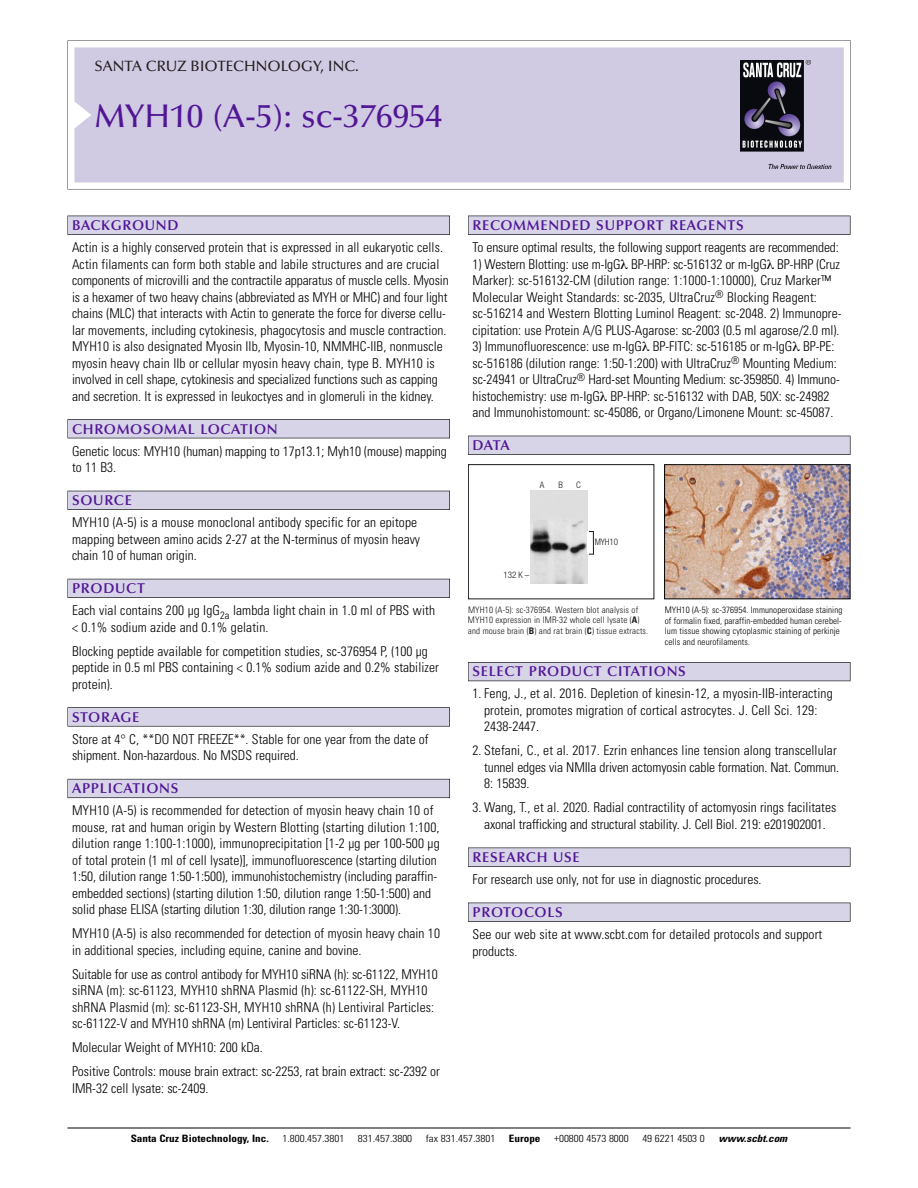
<style>
.page{position:relative;width:918px;height:1188px;background:#fff}
.page>*{position:absolute;margin:0;border:0;box-sizing:border-box;transform-origin:0 0}
.t1{font:500 33px "Optima";color:#511695}
.t2{font:500 15px "Optima";color:#231f20}
.t3{font:600 14.25px "Optima";letter-spacing:.05em;color:#511695}
.t4{font:300 condensed 13.5px/16.5px "Univers";color:#000}
.t5{font:300 condensed 10.2px "Univers";color:#000;scale:1.1 1}
.t6{font:700 condensed 10.2px "Univers";color:#000;scale:1.1 1}
.t7{font:italic 700 condensed 10.2px "Univers";color:#000;scale:1.1 1}
.t8{font:300 condensed 9px/10.5px "Univers";letter-spacing:.01em;color:#000}
.t9{font:300 condensed 9px/10.5px "Univers";letter-spacing:.015em;color:#191919}
.t10{font:300 condensed 9px "Helvetica Neue";color:#191919}
.s1{font-weight:700}
</style>
<div class="page">
<svg style="left:74px;top:41px;width:777px;height:148px"></svg>
<div style="left:74px;top:47px;width:770px;height:135px;background:#d1cae3"></div>
<img style="left:741px;top:60px;width:90px;height:108px">
<div style="left:68px;top:216px;width:382px;height:19px;background:#535256"></div>
<div style="left:68px;top:216px;width:381px;height:18px;background:#d7d4e8"></div>
<div style="left:68px;top:419px;width:382px;height:19px;background:#515155"></div>
<div style="left:68px;top:420px;width:381px;height:18px;background:#d7d4e8"></div>
<div style="left:68px;top:491px;width:382px;height:19px;background:#515057"></div>
<div style="left:68px;top:491px;width:381px;height:18px;background:#d7d4e8"></div>
<div style="left:68px;top:579px;width:382px;height:19px;background:#535259"></div>
<div style="left:68px;top:579px;width:381px;height:18px;background:#d7d4e8"></div>
<svg style="left:68px;top:707px;width:382px;height:20px"></svg>
<div style="left:68px;top:708px;width:381px;height:18px;background:#d7d4e8"></div>
<div style="left:68px;top:779px;width:382px;height:19px;background:#64626c"></div>
<div style="left:68px;top:779px;width:381px;height:18px;background:#d7d4e8"></div>
<div style="left:468px;top:216px;width:382px;height:19px;background:#535256"></div>
<div style="left:468px;top:216px;width:382px;height:18px;background:#d7d4e8"></div>
<div style="left:468px;top:436px;width:382px;height:19px;background:#525156"></div>
<div style="left:468px;top:436px;width:382px;height:18px;background:#d7d4e8"></div>
<div style="left:468px;top:662px;width:382px;height:19px;background:#55545b"></div>
<div style="left:468px;top:663px;width:382px;height:18px;background:#d7d4e8"></div>
<div style="left:468px;top:848px;width:382px;height:19px;background:#545457"></div>
<div style="left:468px;top:848px;width:382px;height:18px;background:#d7d4e8"></div>
<div style="left:468px;top:903px;width:382px;height:19px;background:#535256"></div>
<div style="left:468px;top:903px;width:382px;height:18px;background:#d7d4e8"></div>
<hr style="left:68px;top:1128px;width:782px;height:1px;background:#000">
<div style="left:468px;top:464px;width:186px;height:135px;border:1px solid #191919"></div>
<img style="left:530px;top:491px;width:57px;height:92px">
<div style="left:589px;top:531px;width:5px;height:23px;border:1px solid #191919"></div>
<img style="left:666px;top:466px;width:182px;height:131px">
<div style="left:664px;top:464px;width:186px;height:135px;border:1px solid #000"></div>
<p class="t2" style="left:94px;top:60px;width:266px">SANTA CRUZ BIOTECHNOLOGY, INC.</p>
<p class="t1" style="left:94px;top:102px;width:349px">MYH10 (A-5): sc-376954</p>
<p class="t3" style="left:72px;top:219px;width:108px">BACKGROUND</p>
<p class="t4" style="left:72px;top:240px;width:378px">Actin is a highly conserved protein that is expressed in all eukaryotic cells.<br>Actin filaments can form both stable and labile structures and are crucial components of microvilli and the contractile apparatus of muscle cells. Myosin is a hexamer of two heavy chains (abbreviated as MYH or MHC) and four light chains (MLC) that interacts with Actin to generate the force for diverse cellu&shy;lar movements, including cytokinesis, phagocytosis and muscle contraction.<br>MYH10 is also designated Myosin IIb, Myosin-10, NMMHC-IIB, nonmuscle myosin heavy chain IIb or cellular myosin heavy chain, type B. MYH10 is involved in cell shape, cytokinesis and specialized functions such as capping and secretion. It is expressed in leukoctyes and in glomeruli in the kidney.</p>
<p class="t3" style="left:72px;top:423px;width:207px">CHROMOSOMAL LOCATION</p>
<p class="t4" style="left:72px;top:444px;width:376px">Genetic locus: MYH10 (human) mapping to 17p13.1; Myh10 (mouse) mapping to 11 B3.</p>
<p class="t3" style="left:72px;top:494px;width:61px">SOURCE</p>
<p class="t4" style="left:72px;top:516px;width:350px">MYH10 (A-5) is a mouse monoclonal antibody specific for an epitope mapping between amino acids 2-27 at the N-terminus of myosin heavy chain 10 of human origin.</p>
<p class="t3" style="left:72px;top:582px;width:74px">PRODUCT</p>
<p class="t4" style="left:72px;top:604px;width:365px">Each vial contains 200 µg IgG<sub>2a</sub> lambda light chain in 1.0 ml of PBS with &lt; 0.1% sodium azide and 0.1% gelatin.</p>
<p class="t4" style="left:72px;top:644px;width:368px">Blocking peptide available for competition studies, sc-376954 P, (100 µg peptide in 0.5 ml PBS containing &lt; 0.1% sodium azide and 0.2% stabilizer protein).</p>
<p class="t3" style="left:72px;top:711px;width:69px">STORAGE</p>
<p class="t4" style="left:72px;top:732px;width:358px">Store at 4° C, **DO NOT FREEZE**. Stable for one year from the date of shipment. Non-hazardous. No MSDS required.</p>
<p class="t3" style="left:72px;top:783px;width:108px">APPLICATIONS</p>
<p class="t4" style="left:72px;top:804px;width:369px">MYH10 (A-5) is recommended for detection of myosin heavy chain 10 of mouse, rat and human origin by Western Blotting (starting dilution 1:100, dilution range 1:100-1:1000), immunoprecipitation [1-2 µg per 100-500 µg of total protein (1 ml of cell lysate)], immunofluorescence (starting dilution 1:50, dilution range 1:50-1:500), immunohistochemistry (including paraffin&shy;embedded sections) (starting dilution 1:50, dilution range 1:50-1:500) and solid phase ELISA (starting dilution 1:30, dilution range 1:30-1:3000).</p>
<p class="t4" style="left:72px;top:927px;width:369px">MYH10 (A-5) is also recommended for detection of myosin heavy chain 10 in additional species, including equine, canine and bovine.</p>
<p class="t4" style="left:72px;top:967px;width:367px">Suitable for use as control antibody for MYH10 siRNA (h): sc-61122, MYH10 siRNA (m): sc-61123, MYH10 shRNA Plasmid (h): sc-61122-SH, MYH10 shRNA Plasmid (m): sc-61123-SH, MYH10 shRNA (h) Lentiviral Particles: sc-61122-V and MYH10 shRNA (m) Lentiviral Particles: sc-61123-V.</p>
<p class="t4" style="left:72px;top:1041px;width:192px">Molecular Weight of MYH10: 200 kDa.</p>
<p class="t4" style="left:72px;top:1065px;width:370px">Positive Controls: mouse brain extract: sc-2253, rat brain extract: sc-2392 or<br>IMR-32 cell lysate: sc-2409.</p>
<p class="t3" style="left:473px;top:219px;width:273px">RECOMMENDED SUPPORT REAGENTS</p>
<p class="t4" style="left:473px;top:240px;width:368px">To ensure optimal results, the following support reagents are recommended:</p>
<p class="t4" style="left:473px;top:257px;width:371px">1) Western Blotting: use m-IgG● BP-HRP: sc-516132 or m-IgG● BP-HRP (Cruz Marker): sc-516132-CM (dilution range: 1:1000-1:10000), Cruz Marker™ Molecular Weight Standards: sc-2035, UltraCruz<sup>®</sup> Blocking Reagent: sc-516214 and Western Blotting Luminol Reagent: sc-2048. 2) Immunopre&shy;cipitation: use Protein A/G PLUS-Agarose: sc-2003 (0.5 ml agarose/2.0 ml).</p>
<p class="t4" style="left:473px;top:339px;width:369px">3) Immunofluorescence: use m-IgG● BP-FITC: sc-516185 or m-IgG● BP-PE: sc-516186 (dilution range: 1:50-1:200) with UltraCruz<sup>®</sup> Mounting Medium: sc-24941 or UltraCruz<sup>®</sup> Hard-set Mounting Medium: sc-359850. 4) Immuno&shy;histochemistry: use m-IgG● BP-HRP: sc-516132 with DAB, 50X: sc-24982 and Immunohistomount: sc-45086, or Organo/Limonene Mount: sc-45087.</p>
<p class="t3" style="left:473px;top:439px;width:39px">DATA</p>
<p class="t10" style="left:540px;top:481px;width:6px">A</p>
<p class="t10" style="left:559px;top:481px;width:6px">B</p>
<p class="t10" style="left:576px;top:481px;width:6px">C</p>
<p class="t10" style="left:503px;top:572px;width:28px">132 K –</p>
<p class="t10" style="left:595px;top:539px;width:25px">MYH10</p>
<p class="t9" style="left:468px;top:605px;width:182px">MYH10 (A-5): sc-376954. Western blot analysis of<br>MYH10 expression in IMR-32 whole cell lysate (<span class="s1">A</span>) and mouse brain (<span class="s1">B</span>) and rat brain (<span class="s1">C</span>) tissue extracts.</p>
<p class="t8" style="left:665px;top:606px;width:179px">MYH10 (A-5): sc-376954. Immunoperoxidase staining of formalin fixed, paraffin-embedded human cerebel&shy;lum tissue showing cytoplasmic staining of perkinje cells and neurofilaments.</p>
<p class="t3" style="left:473px;top:666px;width:215px">SELECT PRODUCT CITATIONS</p>
<p class="t4" style="left:484px;top:687px;width:350px;text-indent:-12px">1. Feng, J., et al. 2016. Depletion of kinesin-12, a myosin-IIB-interacting protein, promotes migration of cortical astrocytes. J. Cell Sci. 129:<br>2438-2447.</p>
<p class="t4" style="left:484px;top:744px;width:356px;text-indent:-12px">2. Stefani, C., et al. 2017. Ezrin enhances line tension along transcellular tunnel edges via NMIIa driven actomyosin cable formation. Nat. Commun.<br>8: 15839.</p>
<p class="t4" style="left:473px;top:801px;width:365px;text-align:center">3. Wang, T., et al. 2020. Radial contractility of actomyosin rings facilitates axonal trafficking and structural stability. J. Cell Biol. 219: e201902001.</p>
<p class="t3" style="left:473px;top:851px;width:109px">RESEARCH USE</p>
<p class="t4" style="left:473px;top:872px;width:291px">For research use only, not for use in diagnostic procedures.</p>
<p class="t3" style="left:473px;top:906px;width:92px">PROTOCOLS</p>
<p class="t4" style="left:473px;top:927px;width:351px">See our web site at www.scbt.com for detailed protocols and support products.</p>
<p class="t6" style="left:131px;top:1135px;width:127px">Santa Cruz Biotechnology, Inc.</p>
<p class="t5" style="left:282px;top:1135px;width:58px">1.800.457.3801</p>
<p class="t5" style="left:358px;top:1135px;width:51px">831.457.3800</p>
<p class="t5" style="left:426px;top:1135px;width:65px">fax 831.457.3801</p>
<p class="t6" style="left:509px;top:1135px;width:30px">Europe</p>
<p class="t5" style="left:554px;top:1135px;width:69px">+00800 4573 8000</p>
<p class="t5" style="left:642px;top:1135px;width:58px">49 6221 4503 0</p>
<p class="t7" style="left:719px;top:1135px;width:66px">www.scbt.com</p>
</div>
